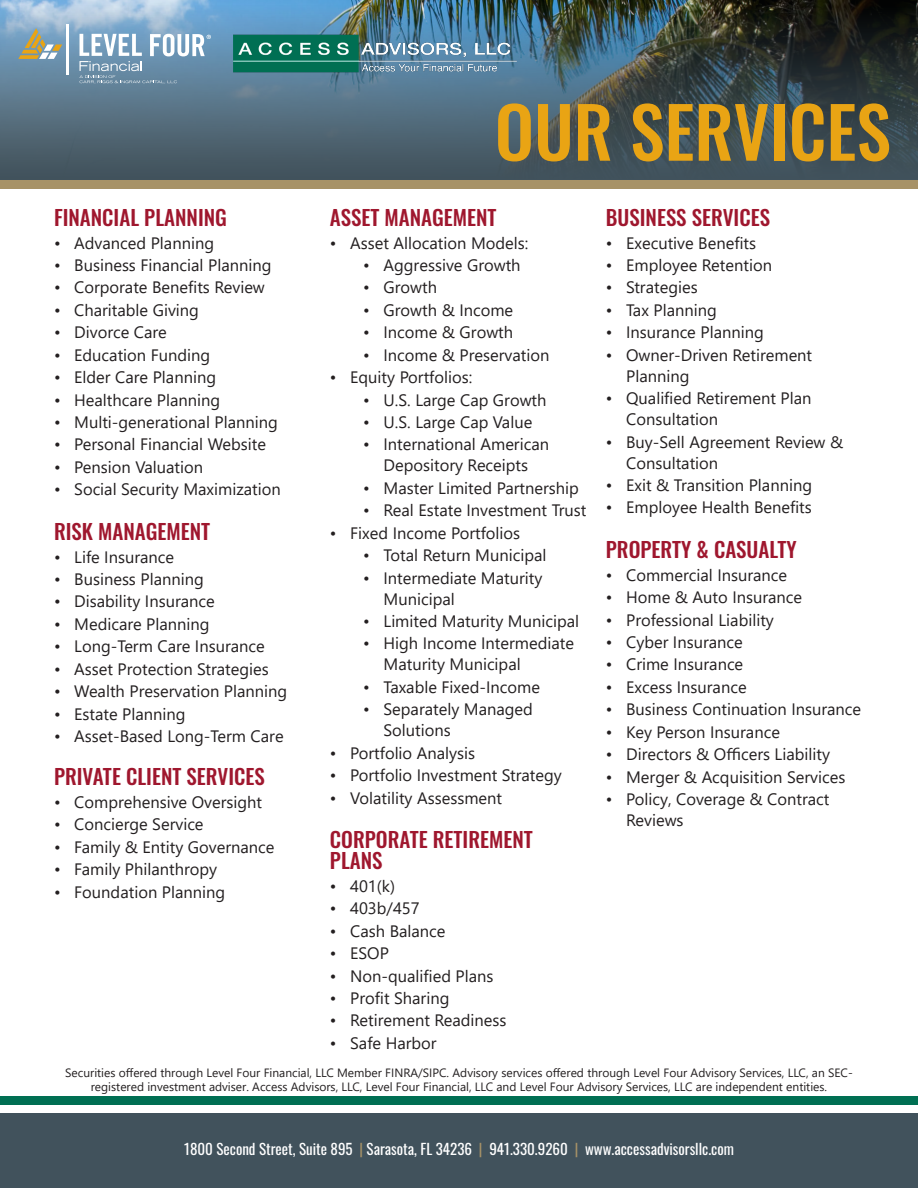
<style>
.page{position:relative;width:918px;height:1188px;background:#fff}
.page>*{position:absolute;margin:0;border:0;box-sizing:border-box;transform-origin:0 0}
.t1{font:500 69.9px "Oswald";color:#e9a414}
.t2{font:500 21px/21px "Oswald";color:#9f172e}
.t3{font:16.5px/21px "Segoe UI";color:#231f20}
.t4{font:15px "Oswald";color:#fff}
.t5{font:12px/14.4px "Segoe UI";color:#231f20;text-align:center}
.s1{color:#a79267}
</style>
<div class="page">
<img style="left:0;top:0;width:918px;height:180px">
<div style="left:0;top:1113px;width:918px;height:75px;background:#41525c"></div>
<div style="left:0;top:1096px;width:918px;height:9px;background:#006f53"></div>
<svg style="left:18px;top:28px;width:44px;height:31px"></svg>
<hr style="left:66px;top:24px;width:2px;height:51px;background:#fff">
<svg style="left:79px;top:34px;width:132px;height:50px"></svg>
<img style="left:233px;top:32px;width:283px;height:42px">
<div style="left:0;top:180px;width:918px;height:8px;background:#a79267"></div>
<p class="t2" style="left:54px;top:208px;width:175px">FINANCIAL PLANNING</p>
<p class="t3" style="left:54px;top:231px;width:162px">• Advanced Planning</p>
<p class="t3" style="left:54px;top:253px;width:219px">• Business Financial Planning</p>
<p class="t3" style="left:54px;top:276px;width:212px">• Corporate Benefits Review</p>
<p class="t3" style="left:54px;top:298px;width:147px">• Charitable Giving</p>
<p class="t3" style="left:54px;top:321px;width:114px">• Divorce Care</p>
<p class="t3" style="left:54px;top:343px;width:158px">• Education Funding</p>
<p class="t3" style="left:54px;top:365px;width:164px">• Elder Care Planning</p>
<p class="t3" style="left:54px;top:388px;width:168px">• Healthcare Planning</p>
<p class="t3" style="left:54px;top:410px;width:225px">• Multi-generational Planning</p>
<p class="t3" style="left:54px;top:433px;width:214px">• Personal Financial Website</p>
<p class="t3" style="left:54px;top:455px;width:151px">• Pension Valuation</p>
<p class="t3" style="left:54px;top:478px;width:228px">• Social Security Maximization</p>
<p class="t2" style="left:54px;top:522px;width:158px">RISK MANAGEMENT</p>
<p class="t3" style="left:54px;top:545px;width:122px">• Life Insurance</p>
<p class="t3" style="left:54px;top:567px;width:151px">• Business Planning</p>
<p class="t3" style="left:54px;top:590px;width:162px">• Disability Insurance</p>
<p class="t3" style="left:54px;top:612px;width:157px">• Medicare Planning</p>
<p class="t3" style="left:54px;top:634px;width:212px">• Long-Term Care Insurance</p>
<p class="t3" style="left:54px;top:657px;width:216px">• Asset Protection Strategies</p>
<p class="t3" style="left:54px;top:679px;width:235px">• Wealth Preservation Planning</p>
<p class="t3" style="left:54px;top:702px;width:133px">• Estate Planning</p>
<p class="t3" style="left:54px;top:724px;width:231px">• Asset-Based Long-Term Care</p>
<p class="t2" style="left:54px;top:768px;width:212px">PRIVATE CLIENT SERVICES</p>
<p class="t3" style="left:54px;top:790px;width:210px">• Comprehensive Oversight</p>
<p class="t3" style="left:54px;top:812px;width:151px">• Concierge Service</p>
<p class="t3" style="left:54px;top:835px;width:222px">• Family &amp; Entity Governance</p>
<p class="t3" style="left:54px;top:857px;width:165px">• Family Philanthropy</p>
<p class="t3" style="left:54px;top:880px;width:173px">• Foundation Planning</p>
<p class="t1" style="left:495px;top:96px;width:398px">OUR SERVICES</p>
<p class="t2" style="left:330px;top:208px;width:168px">ASSET MANAGEMENT</p>
<p class="t3" style="left:330px;top:231px;width:200px">• Asset Allocation Models:</p>
<p class="t3" style="left:363px;top:253px;width:159px">• Aggressive Growth</p>
<p class="t3" style="left:363px;top:276px;width:75px">• Growth</p>
<p class="t3" style="left:363px;top:298px;width:151px">• Growth &amp; Income</p>
<p class="t3" style="left:363px;top:321px;width:151px">• Income &amp; Growth</p>
<p class="t3" style="left:363px;top:343px;width:188px">• Income &amp; Preservation</p>
<p class="t3" style="left:330px;top:365px;width:144px">• Equity Portfolios:</p>
<p class="t3" style="left:363px;top:388px;width:185px">• U.S. Large Cap Growth</p>
<p class="t3" style="left:363px;top:410px;width:171px">• U.S. Large Cap Value</p>
<p class="t3" style="left:363px;top:433px;width:187px;text-align:center">• International American<br>Depository Receipts</p>
<p class="t3" style="left:363px;top:476px;width:217px">• Master Limited Partnership</p>
<p class="t3" style="left:363px;top:499px;width:225px">• Real Estate Investment Trust</p>
<p class="t3" style="left:330px;top:521px;width:192px">• Fixed Income Portfolios</p>
<p class="t3" style="left:363px;top:543px;width:185px">• Total Return Municipal</p>
<p class="t3" style="left:384px;top:566px;width:160px;text-indent:-20px">• Intermediate Maturity<br>Municipal</p>
<p class="t3" style="left:363px;top:609px;width:217px">• Limited Maturity Municipal</p>
<p class="t3" style="left:384px;top:632px;width:192px;text-indent:-20px">• High Income Intermediate<br>Maturity Municipal</p>
<p class="t3" style="left:363px;top:675px;width:178px">• Taxable Fixed-Income</p>
<p class="t3" style="left:384px;top:697px;width:151px;text-indent:-20px">• Separately Managed<br>Solutions</p>
<p class="t3" style="left:330px;top:741px;width:147px">• Portfolio Analysis</p>
<p class="t3" style="left:330px;top:763px;width:233px">• Portfolio Investment Strategy</p>
<p class="t3" style="left:330px;top:786px;width:174px">• Volatility Assessment</p>
<p class="t2" style="left:330px;top:831px;width:204px">CORPORATE RETIREMENT<br>PLANS</p>
<p class="t3" style="left:330px;top:874px;width:67px">• 401(k)</p>
<p class="t3" style="left:330px;top:896px;width:91px">• 403b/457</p>
<p class="t3" style="left:330px;top:919px;width:117px">• Cash Balance</p>
<p class="t3" style="left:330px;top:941px;width:61px">• ESOP</p>
<p class="t3" style="left:330px;top:964px;width:165px">• Non-qualified Plans</p>
<p class="t3" style="left:330px;top:986px;width:121px">• Profit Sharing</p>
<p class="t3" style="left:330px;top:1009px;width:178px">• Retirement Readiness</p>
<p class="t3" style="left:330px;top:1031px;width:108px">• Safe Harbor</p>
<p class="t2" style="left:606px;top:208px;width:166px">BUSINESS SERVICES</p>
<p class="t3" style="left:606px;top:231px;width:152px">• Executive Benefits</p>
<p class="t3" style="left:606px;top:253px;width:168px">• Employee Retention</p>
<p class="t3" style="left:606px;top:276px;width:93px">• Strategies</p>
<p class="t3" style="left:606px;top:298px;width:112px">• Tax Planning</p>
<p class="t3" style="left:606px;top:321px;width:159px">• Insurance Planning</p>
<p class="t3" style="left:626px;top:343px;width:188px;text-indent:-20px">• Owner-Driven Retirement<br>Planning</p>
<p class="t3" style="left:626px;top:386px;width:187px;text-indent:-20px">• Qualified Retirement Plan<br>Consultation</p>
<p class="t3" style="left:626px;top:430px;width:219px;text-indent:-20px">• Buy-Sell Agreement Review &amp;<br>Consultation</p>
<p class="t3" style="left:606px;top:473px;width:208px">• Exit &amp; Transition Planning</p>
<p class="t3" style="left:606px;top:496px;width:207px">• Employee Health Benefits</p>
<p class="t2" style="left:606px;top:541px;width:192px">PROPERTY &amp; CASUALTY</p>
<p class="t3" style="left:606px;top:563px;width:183px">• Commercial Insurance</p>
<p class="t3" style="left:606px;top:585px;width:198px">• Home &amp; Auto Insurance</p>
<p class="t3" style="left:606px;top:608px;width:170px">• Professional Liability</p>
<p class="t3" style="left:606px;top:630px;width:138px">• Cyber Insurance</p>
<p class="t3" style="left:606px;top:653px;width:139px">• Crime Insurance</p>
<p class="t3" style="left:606px;top:675px;width:142px">• Excess Insurance</p>
<p class="t3" style="left:606px;top:697px;width:257px">• Business Continuation Insurance</p>
<p class="t3" style="left:606px;top:720px;width:176px">• Key Person Insurance</p>
<p class="t3" style="left:606px;top:742px;width:226px">• Directors &amp; Officers Liability</p>
<p class="t3" style="left:606px;top:765px;width:241px">• Merger &amp; Acquisition Services</p>
<p class="t3" style="left:626px;top:787px;width:205px;text-indent:-20px">• Policy, Coverage &amp; Contract<br>Reviews</p>
<p class="t5" style="left:65px;top:1064px;width:789px">Securities offered through Level Four Financial, LLC Member FINRA/SIPC. Advisory services offered through Level Four Advisory Services, LLC, an SEC&shy;registered investment adviser. Access Advisors, LLC, Level Four Financial, LLC and Level Four Advisory Services, LLC are independent entities.</p>
<p class="t4" style="left:184px;top:1136px;width:551px">1800 Second Street, Suite 895 <span class="s1">|</span> Sarasota, FL 34236 <span class="s1">|</span> 941.330.9260 <span class="s1">|</span> www.accessadvisorsllc.com</p>
</div>
